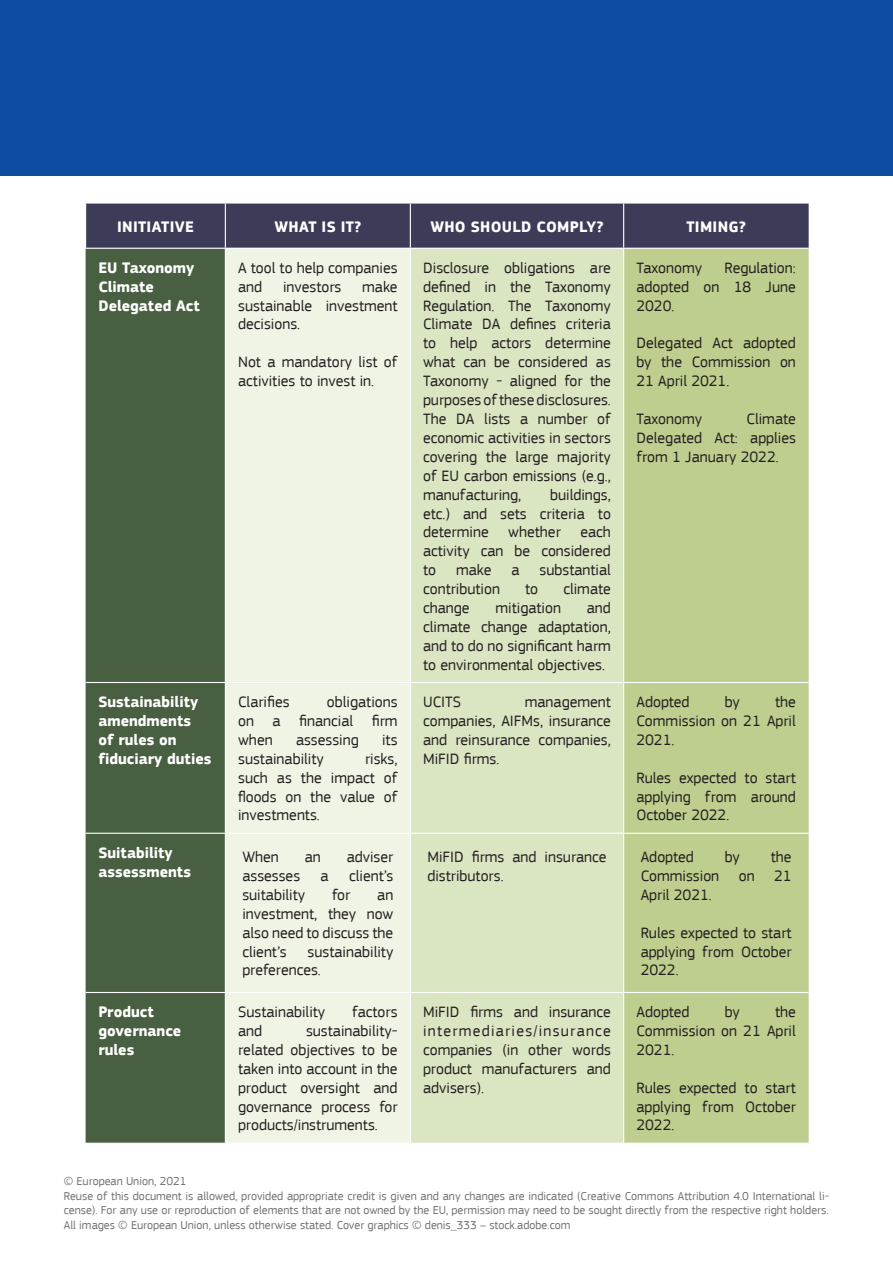
<style>
.page{position:relative;width:893px;height:1263px;background:#fff}
.page>*{position:absolute;margin:0;border:0;box-sizing:border-box;transform-origin:0 0}
.Normal_text{font:15.75px/18.9px "EC Square Sans Pro";color:#231f20;text-align:justify}
.Table_cell_light{font:700 15.75px/18.9px "EC Square Sans Pro";color:#fff}
.Table_header{font:700 15.75px "EC Square Sans Pro";letter-spacing:.02em;color:#fff}
.Disclaimer{font:12px/14.4px "EC Square Sans Pro";color:#717275}
</style>
<div class="page">
<div style="left:86px;top:204px;width:723px;height:44px;background:#3c3c58"></div>
<div style="left:86px;top:249px;width:139px;height:894px;background:#495f41"></div>
<div style="left:226px;top:249px;width:184px;height:894px;background:#f0f4e4"></div>
<div style="left:411px;top:249px;width:212px;height:894px;background:#dae5c2"></div>
<div style="left:624px;top:249px;width:185px;height:894px;background:#bdce8e"></div>
<hr style="left:225px;top:204px;width:1px;height:44px;background:#fff">
<hr style="left:410px;top:204px;width:1px;height:44px;background:#fff">
<hr style="left:623px;top:204px;width:1px;height:44px;background:#fff">
<hr style="left:86px;top:682px;width:139px;height:1px;background:#fff">
<hr style="left:225px;top:682px;width:185px;height:1px;background:#fff">
<hr style="left:410px;top:682px;width:214px;height:1px;background:#fff">
<hr style="left:624px;top:682px;width:185px;height:1px;background:#fff">
<hr style="left:86px;top:833px;width:139px;height:1px;background:#fff">
<hr style="left:225px;top:833px;width:185px;height:1px;background:#fff">
<hr style="left:410px;top:833px;width:214px;height:1px;background:#fff">
<hr style="left:624px;top:833px;width:185px;height:1px;background:#fff">
<hr style="left:86px;top:992px;width:139px;height:1px;background:#fff">
<hr style="left:225px;top:992px;width:185px;height:1px;background:#fff">
<hr style="left:410px;top:992px;width:214px;height:1px;background:#fff">
<hr style="left:624px;top:992px;width:185px;height:1px;background:#fff">
<div style="left:0;top:0;width:893px;height:176px;background:#0d4da1"></div>
<p class="Table_header" style="left:117px;top:217px;width:78px">INITIATIVE</p>
<p class="Table_header" style="left:274px;top:217px;width:88px">WHAT IS IT?</p>
<p class="Table_header" style="left:430px;top:217px;width:175px">WHO SHOULD COMPLY?</p>
<p class="Table_header" style="left:686px;top:217px;width:61px">TIMING?</p>
<p class="Table_cell_light" style="left:98px;top:259px;width:103px">EU Taxonomy<br>Climate<br>Delegated Act</p>
<p class="Normal_text" style="left:238px;top:258px;width:161px">A tool to help companies and</p>
<p class="Normal_text" style="left:423px;top:258px;width:189px">Disclosure obligations are defined in the Taxonomy Regulation. The Taxonomy Climate DA defines criteria to help actors determine what can be considered as Taxonomy - aligned for the purposes of these disclosures.<br>The DA lists a number of economic activities in sectors covering the large majority of EU carbon emissions (e.g., manufacturing,</p>
<p class="Normal_text" style="left:636px;top:258px;width:161px;text-indent:88px">Regulation: adopted on 18 June 2020.</p>
<p class="Normal_text" style="left:636px;top:334px;width:161px">Delegated Act adopted by the Commission on 21 April 2021.</p>
<p class="Normal_text" style="left:636px;top:409px;width:67px">Taxonomy</p>
<p class="Normal_text" style="left:636px;top:258px;width:67px">Taxonomy</p>
<p class="Normal_text" style="left:238px;top:277px;width:161px;text-indent:124px">make sustainable investment decisions.</p>
<p class="Normal_text" style="left:238px;top:353px;width:161px">Not a mandatory list of activities to invest in.</p>
<p class="Normal_text" style="left:283px;top:277px;width:60px">investors</p>
<p class="Normal_text" style="left:636px;top:409px;width:161px;text-indent:110px">Climate Delegated Act: applies from 1 January 2022.</p>
<p class="Normal_text" style="left:423px;top:485px;width:189px;text-indent:127px">buildings, etc.) and sets criteria to determine whether each activity can be considered to</p>
<p class="Normal_text" style="left:456px;top:561px;width:37px">make</p>
<p class="Normal_text" style="left:511px;top:561px;width:10px">a</p>
<p class="Normal_text" style="left:539px;top:561px;width:73px">substantial</p>
<p class="Normal_text" style="left:423px;top:580px;width:78px">contribution</p>
<p class="Normal_text" style="left:525px;top:580px;width:15px">to</p>
<p class="Normal_text" style="left:563px;top:580px;width:49px">climate</p>
<p class="Normal_text" style="left:423px;top:598px;width:48px">change</p>
<p class="Normal_text" style="left:495px;top:598px;width:67px">mitigation</p>
<p class="Normal_text" style="left:423px;top:598px;width:189px;text-indent:164px">and climate change adaptation, and to do no significant harm to environmental objectives.</p>
<p class="Table_cell_light" style="left:98px;top:693px;width:115px">Sustainability amendments<br>of rules on fiduciary duties</p>
<p class="Normal_text" style="left:238px;top:692px;width:53px">Clarifies</p>
<p class="Normal_text" style="left:238px;top:692px;width:161px;text-indent:89px">obligations on a financial firm when</p>
<p class="Normal_text" style="left:296px;top:730px;width:64px">assessing</p>
<p class="Normal_text" style="left:382px;top:730px;width:17px">its</p>
<p class="Normal_text" style="left:238px;top:749px;width:87px">sustainability</p>
<p class="Normal_text" style="left:238px;top:749px;width:161px;text-indent:127px">risks, such as the impact of floods on the value of investments.</p>
<p class="Table_cell_light" style="left:98px;top:844px;width:94px">Suitability assessments</p>
<p class="Normal_text" style="left:242px;top:847px;width:38px">When</p>
<p class="Normal_text" style="left:305px;top:847px;width:18px">an</p>
<p class="Normal_text" style="left:347px;top:847px;width:48px">adviser</p>
<p class="Normal_text" style="left:242px;top:866px;width:59px">assesses</p>
<p class="Normal_text" style="left:321px;top:866px;width:10px">a</p>
<p class="Normal_text" style="left:349px;top:866px;width:46px">client’s</p>
<p class="Normal_text" style="left:242px;top:885px;width:64px">suitability</p>
<p class="Normal_text" style="left:332px;top:885px;width:20px">for</p>
<p class="Normal_text" style="left:242px;top:885px;width:152px;text-indent:135px">an investment, they now also need to discuss the client’s</p>
<p class="Normal_text" style="left:242px;top:942px;width:152px;text-indent:65px">sustainability preferences.</p>
<p class="Table_cell_light" style="left:98px;top:1003px;width:85px">Product governance rules</p>
<p class="Normal_text" style="left:238px;top:1002px;width:89px">Sustainability</p>
<p class="Normal_text" style="left:352px;top:1002px;width:47px">factors</p>
<p class="Normal_text" style="left:238px;top:1021px;width:26px">and</p>
<p class="Normal_text" style="left:238px;top:1021px;width:161px;text-indent:68px">sustainability&shy;related objectives to be taken into account in the product oversight and governance process for products/instruments.</p>
<p class="Normal_text" style="left:423px;top:692px;width:189px;text-indent:102px">management companies, AIFMs, insurance and reinsurance companies, MiFID firms.</p>
<p class="Normal_text" style="left:636px;top:692px;width:55px">Adopted</p>
<p class="Normal_text" style="left:725px;top:692px;width:17px">by</p>
<p class="Normal_text" style="left:636px;top:692px;width:161px;text-indent:139px">the Commission on 21 April 2021.</p>
<p class="Normal_text" style="left:636px;top:768px;width:161px">Rules expected to start applying from around October 2022.</p>
<p class="Normal_text" style="left:423px;top:692px;width:39px">UCITS</p>
<p class="Normal_text" style="left:427px;top:847px;width:181px">MiFID firms and insurance distributors.</p>
<p class="Normal_text" style="left:641px;top:847px;width:55px">Adopted</p>
<p class="Normal_text" style="left:725px;top:847px;width:17px">by</p>
<p class="Normal_text" style="left:641px;top:847px;width:152px;text-indent:130px">the Commission on 21<br>April 2021.</p>
<p class="Normal_text" style="left:641px;top:923px;width:152px">Rules expected to start applying from October 2022.</p>
<p class="Normal_text" style="left:423px;top:1002px;width:189px">MiFID firms and insurance intermediaries/insurance companies (in other words product manufacturers and advisers).</p>
<p class="Normal_text" style="left:636px;top:1002px;width:55px">Adopted</p>
<p class="Normal_text" style="left:725px;top:1002px;width:17px">by</p>
<p class="Normal_text" style="left:636px;top:1002px;width:161px;text-indent:139px">the Commission on 21 April 2021.</p>
<p class="Normal_text" style="left:636px;top:1078px;width:161px">Rules expected to start applying from October 2022.</p>
<p class="Disclaimer" style="left:64px;top:1174px;width:124px">© European Union, 2021</p>
<p class="Disclaimer" style="left:64px;top:1188px;width:767px">Reuse of this document is allowed, provided appropriate credit is given and any changes are indicated (Creative Commons Attribution 4.0 International li&shy;cense). For any use or reproduction of elements that are not owned by the EU, permission may need to be sought directly from the respective right holders.</p>
<p class="Disclaimer" style="left:64px;top:1217px;width:508px">All images © European Union, unless otherwise stated. Cover graphics © denis_333 – stock.adobe.com</p>
</div>
